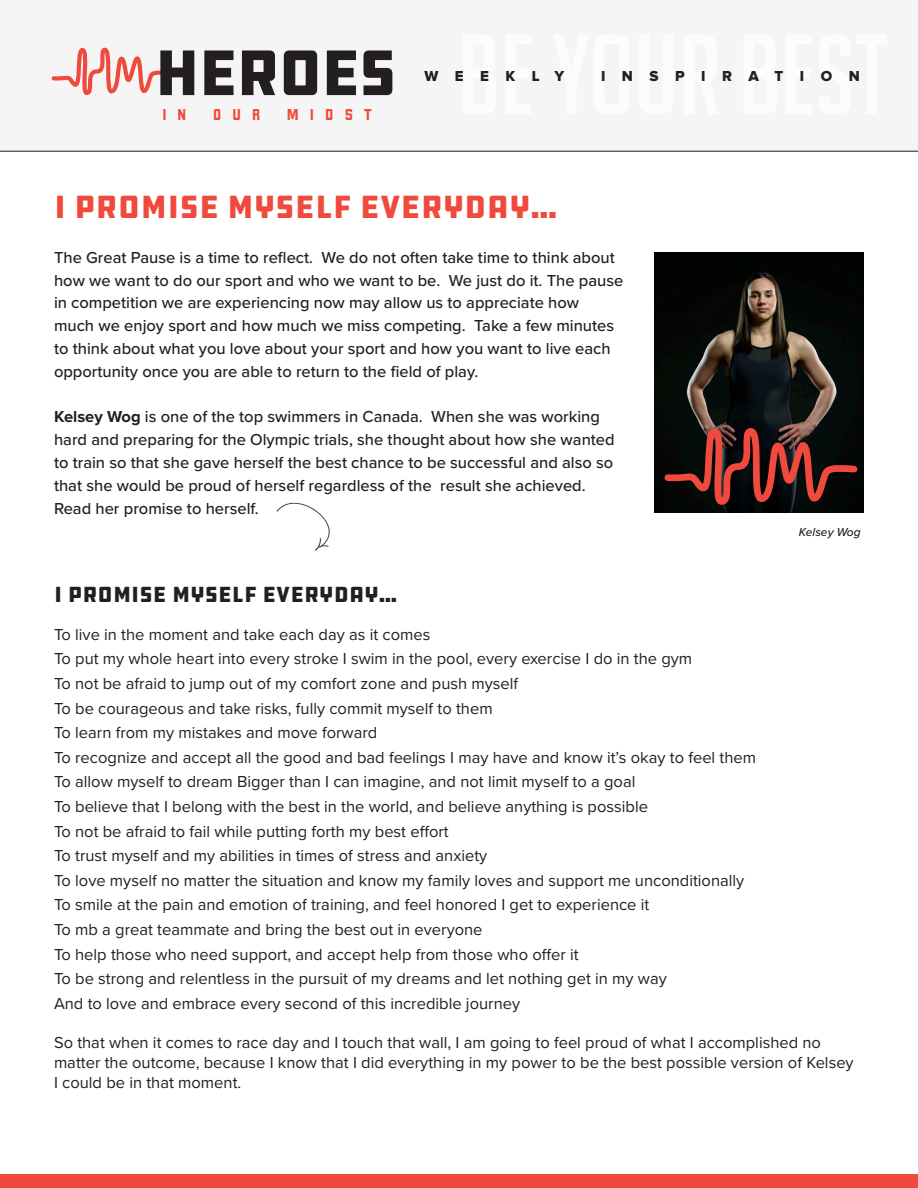
<style>
.page{position:relative;width:918px;height:1188px;background:#fff}
.page>*{position:absolute;margin:0;border:0;box-sizing:border-box;transform-origin:0 0}
.t1{font:66.15px "DDC Hardware";letter-spacing:-.04em;color:#231f20}
.t2{font:33px "DDC Hardware";color:#ef4a3d}
.t3{font:22.5px "DDC Hardware";color:#231f20}
.t4{font:17.1px "Liquorstore";letter-spacing:.66em;color:#ef4a3d}
.t5{font:16.5px/19.8px "Proxima Nova";color:#231f20}
.t6{font:500 16.5px/22.8px "Proxima Nova";color:#231f20}
.t7{font:15px "Proxima Nova Extrabld";letter-spacing:1.1em;color:#231f20}
.t8{font:italic 500 12px "Proxima Nova";color:#231f20}
.s1{font-weight:700}
</style>
<div class="page">
<div style="left:0;top:0;width:918px;height:151px;background:#f5f5f6"></div>
<img style="left:655px;top:252px;width:209px;height:260px">
<svg style="left:661px;top:425px;width:200px;height:85px;background:#411c18"></svg>
<svg style="left:51px;top:47px;width:120px;height:48px"></svg>
<svg style="left:276px;top:502px;width:54px;height:49px"></svg>
<hr style="left:0;top:151px;width:918px;height:1px;background:#231f20">
<div style="left:0;top:1174px;width:918px;height:14px;background:#ef4a3d"></div>
<p class="t1" style="left:154px;top:31px;width:245px">HEROES</p>
<p class="t4" style="left:163px;top:104px;width:25px">I N</p>
<p class="t4" style="left:213px;top:104px;width:49px">OUR</p>
<p class="t4" style="left:287px;top:104px;width:86px">MIDST</p>
<p class="t7" style="left:424px;top:69px;width:141px">WEEKLY</p>
<p class="t7" style="left:601px;top:69px;width:260px">INSPIRATION</p>
<p class="t2" style="left:54px;top:186px;width:506px">I PROMISE MYSELF EVERYDAY…</p>
<p class="t6" style="left:54px;top:245px;width:571px">The Great Pause is a time to reflect. We do not often take time to think about how we want to do our sport and who we want to be. We just do it. The pause in competition we are experiencing now may allow us to appreciate how much we enjoy sport and how much we miss competing. Take a few minutes to think about what you love about your sport and how you want to live each opportunity once you are able to return to the field of play.</p>
<p class="t6" style="left:54px;top:405px;width:562px"><span class="s1">Kelsey Wog</span> is one of the top swimmers in Canada. When she was working hard and preparing for the Olympic trials, she thought about how she wanted to train so that she gave herself the best chance to be successful and also so that she would be proud of herself regardless of the result she achieved.<br>Read her promise to herself.</p>
<p class="t8" style="left:799px;top:523px;width:63px">Kelsey Wog</p>
<p class="t3" style="left:54px;top:580px;width:345px">I PROMISE MYSELF EVERYDAY…</p>
<p class="t5" style="left:54px;top:624px;width:378px">To live in the moment and take each day as it comes</p>
<p class="t5" style="left:54px;top:648px;width:640px">To put my whole heart into every stroke I swim in the pool, every exercise I do in the gym</p>
<p class="t5" style="left:54px;top:673px;width:466px">To not be afraid to jump out of my comfort zone and push myself</p>
<p class="t5" style="left:54px;top:697px;width:440px">To be courageous and take risks, fully commit myself to them</p>
<p class="t5" style="left:54px;top:722px;width:325px">To learn from my mistakes and move forward</p>
<p class="t5" style="left:54px;top:747px;width:704px">To recognize and accept all the good and bad feelings I may have and know it’s okay to feel them</p>
<p class="t5" style="left:54px;top:771px;width:583px">To allow myself to dream Bigger than I can imagine, and not limit myself to a goal</p>
<p class="t5" style="left:54px;top:796px;width:596px">To believe that I belong with the best in the world, and believe anything is possible</p>
<p class="t5" style="left:54px;top:820px;width:396px">To not be afraid to fail while putting forth my best effort</p>
<p class="t5" style="left:54px;top:845px;width:435px">To trust myself and my abilities in times of stress and anxiety</p>
<p class="t5" style="left:54px;top:870px;width:692px">To love myself no matter the situation and know my family loves and support me unconditionally</p>
<p class="t5" style="left:54px;top:894px;width:597px">To smile at the pain and emotion of training, and feel honored I get to experience it</p>
<p class="t5" style="left:54px;top:919px;width:430px">To mb a great teammate and bring the best out in everyone</p>
<p class="t5" style="left:54px;top:943px;width:526px">To help those who need support, and accept help from those who offer it</p>
<p class="t5" style="left:54px;top:968px;width:614px">To be strong and relentless in the pursuit of my dreams and let nothing get in my way</p>
<p class="t5" style="left:54px;top:993px;width:468px">And to love and embrace every second of this incredible journey</p>
<p class="t5" style="left:54px;top:1032px;width:801px">So that when it comes to race day and I touch that wall, I am going to feel proud of what I accomplished no matter the outcome, because I know that I did everything in my power to be the best possible version of Kelsey</p>
<p class="t5" style="left:54px;top:1072px;width:189px">I could be in that moment.</p>
</div>
